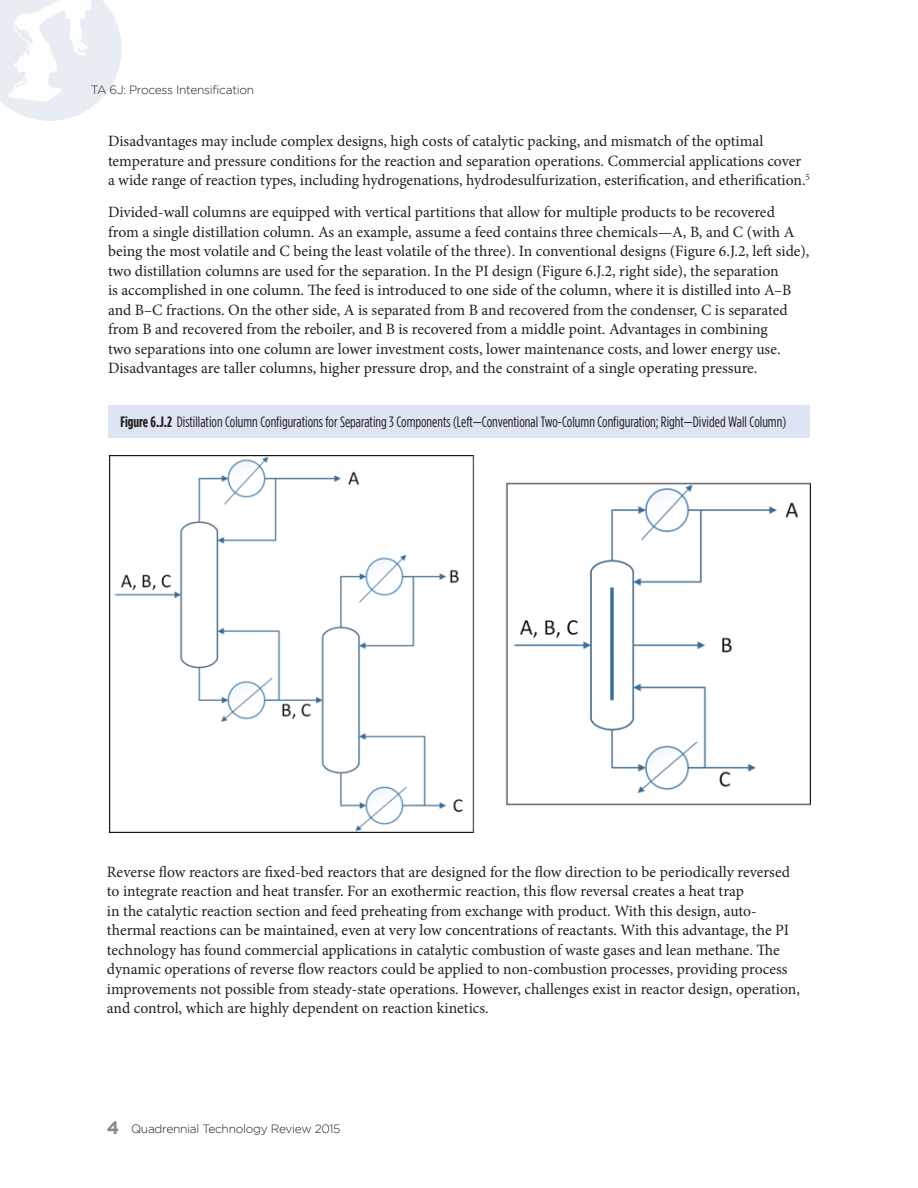
<style>
.page{position:relative;width:918px;height:1188px;background:#fff}
.page>*{position:absolute;margin:0;border:0;box-sizing:border-box;transform-origin:0 0}
.Body_Text{font:15.75px/19.5px "Minion Pro";color:#231f20}
.Figure_Text{font:15px "Gotham Condensed";color:#231f20}
.t1{font:300 12px "Gotham";letter-spacing:-.025em;color:#231f20}
.s1{font-weight:700}
.s2{font-weight:700;font-size:18px;color:#8a888a}
</style>
<div class="page">
<svg style="left:0;top:0;width:122px;height:121px"></svg>
<div style="left:108px;top:406px;width:702px;height:32px;background:#dde4f3"></div>
<img style="left:109px;top:455px;width:702px;height:378px">
<p class="t1" style="left:91px;top:83px;width:165px">TA 6J: Process Intensification</p>
<p class="Body_Text" style="left:108px;top:132px;width:704px">Disadvantages may include complex designs, high costs of catalytic packing, and mismatch of the optimal temperature and pressure conditions for the reaction and separation operations. Commercial applications cover a wide range of reaction types, including hydrogenations, hydrodesulfurization, esterification, and etherification.<sup>5</sup></p>
<p class="Body_Text" style="left:108px;top:203px;width:703px">Divided-wall columns are equipped with vertical partitions that allow for multiple products to be recovered from a single distillation column. As an example, assume a feed contains three chemicals—A, B, and C (with A being the most volatile and C being the least volatile of the three). In conventional designs (Figure 6.J.2, left side), two distillation columns are used for the separation. In the PI design (Figure 6.J.2, right side), the separation<br>is accomplished in one column. The feed is introduced to one side of the column, where it is distilled into A–B and B–C fractions. On the other side, A is separated from B and recovered from the condenser, C is separated from B and recovered from the reboiler, and B is recovered from a middle point. Advantages in combining<br>two separations into one column are lower investment costs, lower maintenance costs, and lower energy use.<br>Disadvantages are taller columns, higher pressure drop, and the constraint of a single operating pressure.</p>
<p class="Figure_Text" style="left:120px;top:414px;width:667px"><span class="s1">Figure 6.J.2</span> Distillation Column Configurations for Separating 3 Components (Left—Conventional Two-Column Configuration; Right—Divided Wall Column)</p>
<p class="Body_Text" style="left:107px;top:862px;width:695px">Reverse flow reactors are fixed-bed reactors that are designed for the flow direction to be periodically reversed to integrate reaction and heat transfer. For an exothermic reaction, this flow reversal creates a heat trap<br>in the catalytic reaction section and feed preheating from exchange with product. With this design, auto&shy;thermal reactions can be maintained, even at very low concentrations of reactants. With this advantage, the PI technology has found commercial applications in catalytic combustion of waste gases and lean methane. The dynamic operations of reverse flow reactors could be applied to non-combustion processes, providing process improvements not possible from steady-state operations. However, challenges exist in reactor design, operation, and control, which are highly dependent on reaction kinetics.</p>
<p class="t1" style="left:107px;top:1122px;width:235px"><span class="s2">4</span> Quadrennial Technology Review 2015</p>
</div>
